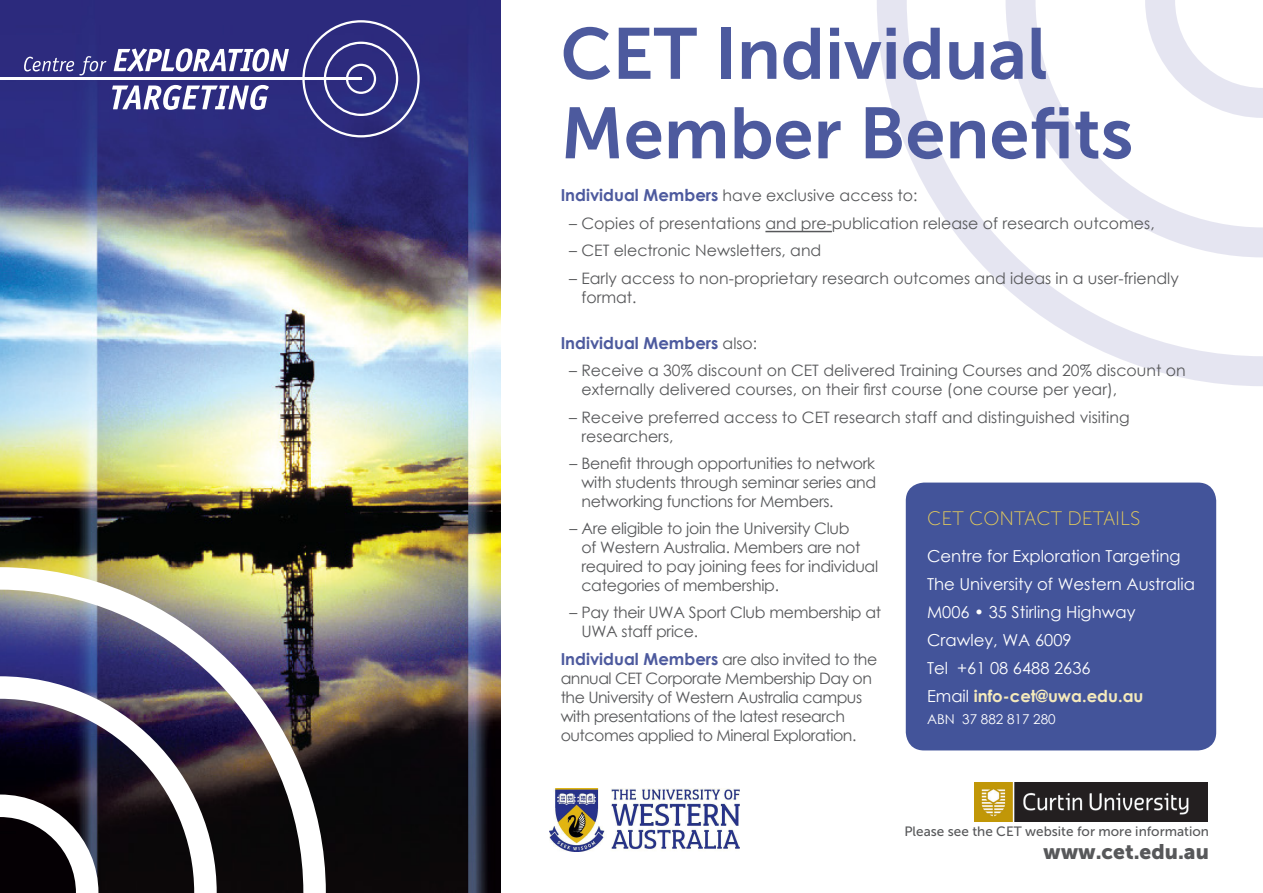
<style>
.page{position:relative;width:1263px;height:893px;background:#fff}
.page>*{position:absolute;margin:0;border:0;box-sizing:border-box;transform-origin:0 0}
.t1{font:72px/79.5px "Museo Sans 700";color:#4d5a9e}
.Sub_heading_1{font:21px "Museo Sans 900";color:#57585a}
.t2{font:19.5px "Museo Sans 100";color:#eacf58}
.t3{font:16.5px "Century Gothic";color:#fff}
.t4{font:700 16.5px "Century Gothic";color:#f5eabb}
.t5{font:700 16.5px "Century Gothic";color:#4d5a9e}
.t6{font:15.75px/18.9px "Century Gothic";color:#57585a}
.t7{font:15.75px/18.9px "Century Gothic";letter-spacing:-.03em;color:#57585a}
.t8{font:15.75px/18.9px "Century Gothic";letter-spacing:-.02em;color:#57585a}
.Sub_heading_1-2{font:13.5px "Museo Sans 500";color:#57585a}
.t9{font:13.5px "Century Gothic";color:#fff}
.s1{font-weight:700;font-size:16.5px;color:#4d5a9e}
.s2{font-weight:400;font-size:15.75px;color:#57585a}
.s3{font-style:italic}
.s4{font-weight:400;color:#fff}
</style>
<div class="page">
<img style="left:0;top:0;width:501px;height:893px">
<svg style="left:302px;top:20px;width:118px;height:117px"></svg>
<hr style="left:0;top:78px;width:362px;height:2px;background:#fff">
<svg style="left:24px;top:56px;width:82px;height:19px"></svg>
<svg style="left:114px;top:48px;width:175px;height:24px"></svg>
<svg style="left:112px;top:85px;width:157px;height:25px"></svg>
<img style="left:0;top:567px;width:326px;height:326px">
<svg style="left:0;top:676px;width:217px;height:217px"></svg>
<svg style="left:0;top:794px;width:98px;height:99px"></svg>
<img style="left:549px;top:788px;width:191px;height:63px">
<img style="left:974px;top:782px;width:234px;height:39px">
<svg style="left:877px;top:0;width:386px;height:386px"></svg>
<svg style="left:1005px;top:0;width:258px;height:257px"></svg>
<svg style="left:1145px;top:0;width:118px;height:118px"></svg>
<div style="left:906px;top:483px;width:310px;height:267px;background:#43549a;border-radius:18px"></div>
<hr style="left:765px;top:231px;width:67px;height:1px;background:#57585a">
<p class="t1" style="left:561px;top:14px;width:574px">CET Individual<br>Member Benefits</p>
<p class="t6" style="left:561px;top:186px;width:358px"><span class="s1">Individual Members</span> have exclusive access to:</p>
<p class="t6" style="left:569px;top:213px;width:587px">– Copies of presentations and pre-publication release of research outcomes,</p>
<p class="t6" style="left:569px;top:241px;width:254px">– CET electronic Newsletters, and</p>
<p class="t6" style="left:581px;top:268px;width:599px;text-indent:-12px">– Early access to non-proprietary research outcomes and ideas in a user-friendly format.</p>
<p class="t5" style="left:561px;top:330px;width:198px">Individual Members <span class="s2">also:</span></p>
<p class="t6" style="left:581px;top:361px;width:606px;text-indent:-12px">– Receive a 30% discount on CET delivered Training Courses and 20% discount on externally delivered courses, on their first course (one course per year),</p>
<p class="t6" style="left:581px;top:407px;width:550px;text-indent:-12px">– Receive preferred access to CET research staff and distinguished visiting researchers,</p>
<p class="t6" style="left:581px;top:453px;width:296px;text-align:justify;text-indent:-12px">– Benefit through opportunities to network with students through seminar series and networking functions for Members.</p>
<p class="t8" style="left:581px;top:519px;width:298px;text-indent:-12px">– Are eligible to join the University Club<br>of Western Australia. Members are not required to pay joining fees for individual categories of membership.</p>
<p class="t8" style="left:581px;top:603px;width:301px;text-indent:-12px">– Pay their UWA Sport Club membership at<br>UWA staff price.</p>
<p class="t7" style="left:561px;top:650px;width:318px"><span class="s1">Individual Members</span> are also invited to the annual CET Corporate Membership Day on the University of Western Australia campus with presentations of the latest research outcomes applied to Mineral Exploration.</p>
<p class="t2" style="left:927px;top:508px;width:215px">CET CONTACT DETAILS</p>
<p class="t3" style="left:927px;top:544px;width:255px">Centre for Exploration Targeting</p>
<p class="t3" style="left:927px;top:572px;width:269px">The University of Western Australia</p>
<p class="t3" style="left:927px;top:600px;width:210px">M006 <span class="s3">•</span> 35 Stirling Highway</p>
<p class="t3" style="left:927px;top:628px;width:146px">Crawley, WA 6009</p>
<p class="t3" style="left:927px;top:656px;width:165px">Tel +61 08 6488 2636</p>
<p class="t4" style="left:927px;top:683px;width:218px"><span class="s4">Email</span> info-cet@uwa.edu.au</p>
<p class="t9" style="left:927px;top:709px;width:130px">ABN 37 882 817 280</p>
<p class="Sub_heading_1-2" style="left:904px;top:824px;width:306px">Please see the CET website for more information</p>
<p class="Sub_heading_1" style="left:1043px;top:840px;width:167px">www.cet.edu.au</p>
</div>
